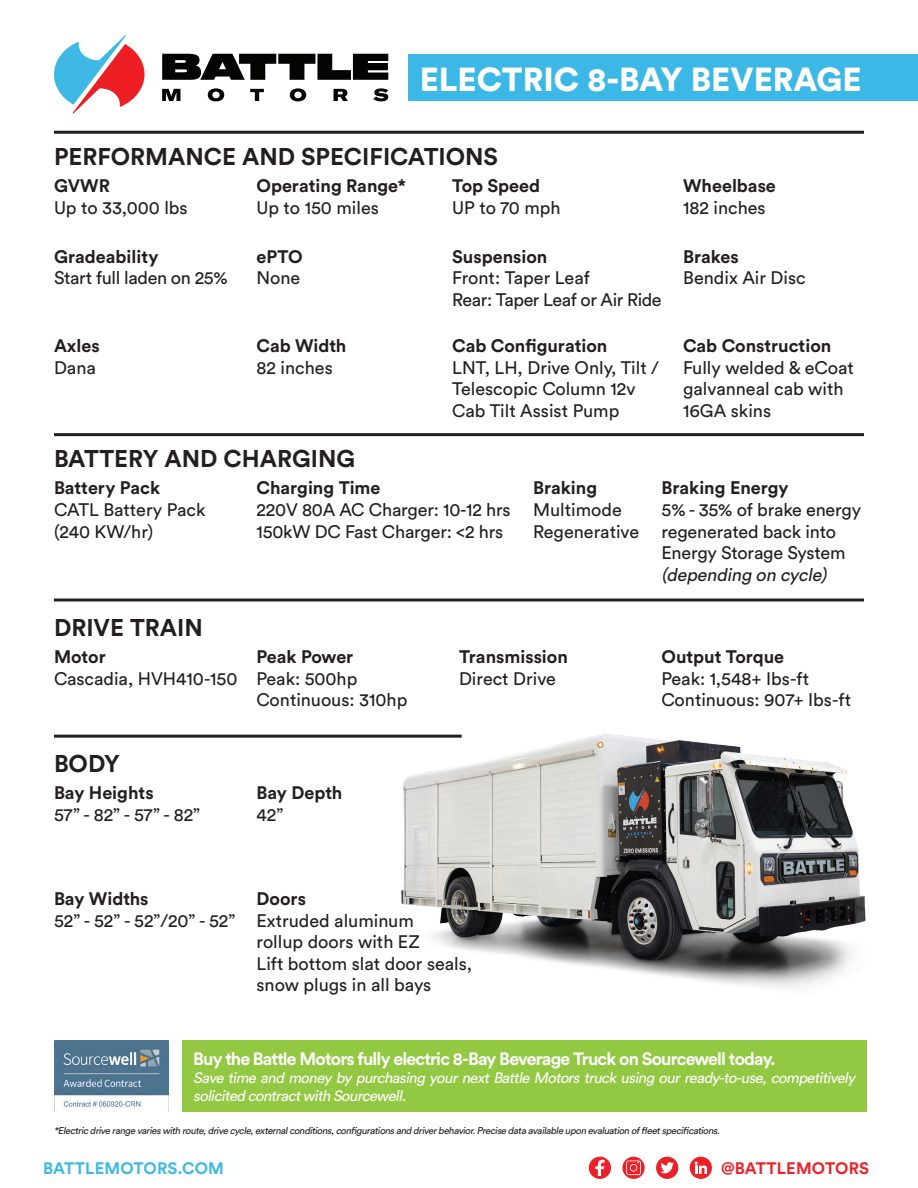
<style>
.page{position:relative;width:918px;height:1188px;background:#fff}
.page>*{position:absolute;margin:0;border:0;box-sizing:border-box;transform-origin:0 0}
.t1{font:900 33px "Circular Std";color:#fff}
.t2{font:700 24px "Circular Std";color:#231f20}
.t3{font:18px/21.6px "Circular Std";color:#231f20}
.t4{font:700 18px "Circular Std";color:#231f20}
.t5{font:18px/21.6px "Circular Std";letter-spacing:-.025em;color:#231f20}
.t6{font:18px "Circular Std";letter-spacing:-.02em;color:#231f20}
.t7{font:italic 18px "Circular Std";color:#231f20}
.t8{font:700 17.7px "Circular Std";letter-spacing:-.045em;color:#fff}
.t9{font:700 16.5px "Circular Std";letter-spacing:.01em;color:#3eb8e4}
.t10{font:700 16.5px "Circular Std";letter-spacing:.01em;color:#ea2329}
.t11{font:italic 15px/18px "Circular Std";color:#fff}
.t12{font:italic 9.75px "Circular Std";color:#231f20}
</style>
<div class="page">
<svg style="left:622px;top:1157px;width:23px;height:22px"></svg>
<svg style="left:626px;top:1161px;width:15px;height:14px"></svg>
<div style="left:656px;top:1157px;width:22px;height:22px;background:#ec2127;border-radius:11px"></div>
<svg style="left:661px;top:1162px;width:13px;height:12px"></svg>
<div style="left:589px;top:1157px;width:22px;height:22px;background:#ec2127;border-radius:11px"></div>
<svg style="left:595px;top:1160px;width:10px;height:16px"></svg>
<div style="left:690px;top:1157px;width:22px;height:22px;background:#ec2127;border-radius:11px"></div>
<svg style="left:695px;top:1162px;width:12px;height:12px"></svg>
<div style="left:409px;top:54px;width:509px;height:47px;background:#3bb8e6"></div>
<svg style="left:162px;top:89px;width:18px;height:12px"></svg>
<svg style="left:208px;top:88px;width:16px;height:13px"></svg>
<svg style="left:250px;top:89px;width:14px;height:12px"></svg>
<svg style="left:290px;top:88px;width:16px;height:13px"></svg>
<svg style="left:334px;top:89px;width:14px;height:12px"></svg>
<svg style="left:373px;top:88px;width:15px;height:13px"></svg>
<svg style="left:162px;top:54px;width:226px;height:26px"></svg>
<svg style="left:54px;top:35px;width:91px;height:79px"></svg>
<hr style="left:54px;top:131px;width:810px;height:3px;background:#231f20">
<hr style="left:54px;top:433px;width:810px;height:3px;background:#231f20">
<img style="left:383px;top:733px;width:483px;height:256px">
<svg style="left:54px;top:598px;width:810px;height:4px;background:#595657"></svg>
<div style="left:182px;top:1040px;width:685px;height:72px;background:#92c842"></div>
<hr style="left:54px;top:735px;width:408px;height:3px;background:#231f20">
<img style="left:54px;top:1040px;width:115px;height:72px">
<h1 class="t1" style="left:420px;top:57px;width:444px">ELECTRIC 8-BAY BEVERAGE</h1>
<h2 class="t2" style="left:54px;top:141px;width:446px">PERFORMANCE AND SPECIFICATIONS</h2>
<p class="t4" style="left:54px;top:174px;width:58px">GVWR</p>
<p class="t3" style="left:54px;top:196px;width:135px">Up to 33,000 lbs</p>
<p class="t4" style="left:256px;top:174px;width:151px">Operating Range*</p>
<p class="t3" style="left:256px;top:196px;width:124px">Up to 150 miles</p>
<p class="t4" style="left:452px;top:174px;width:89px">Top Speed</p>
<p class="t3" style="left:452px;top:196px;width:110px">UP to 70 mph</p>
<p class="t4" style="left:683px;top:174px;width:94px">Wheelbase</p>
<p class="t3" style="left:683px;top:196px;width:84px">182 inches</p>
<p class="t4" style="left:54px;top:245px;width:106px">Gradeability</p>
<p class="t6" style="left:54px;top:267px;width:176px">Start full laden on 25%</p>
<p class="t4" style="left:256px;top:245px;width:48px">ePTO</p>
<p class="t3" style="left:256px;top:267px;width:45px">None</p>
<p class="t4" style="left:452px;top:245px;width:97px">Suspension</p>
<p class="t5" style="left:452px;top:267px;width:211px">Front: Taper Leaf<br>Rear: Taper Leaf or Air Ride</p>
<p class="t4" style="left:683px;top:245px;width:57px">Brakes</p>
<p class="t3" style="left:683px;top:267px;width:124px">Bendix Air Disc</p>
<p class="t4" style="left:54px;top:334px;width:47px">Axles</p>
<p class="t3" style="left:54px;top:356px;width:43px">Dana</p>
<p class="t4" style="left:256px;top:334px;width:91px">Cab Width</p>
<p class="t3" style="left:256px;top:356px;width:78px">82 inches</p>
<p class="t4" style="left:452px;top:334px;width:157px">Cab Configuration</p>
<p class="t3" style="left:452px;top:356px;width:208px">LNT, LH, Drive Only, Tilt /<br>Telescopic Column 12v<br>Cab Tilt Assist Pump</p>
<p class="t4" style="left:683px;top:334px;width:150px">Cab Construction</p>
<p class="t3" style="left:683px;top:356px;width:172px">Fully welded &amp; eCoat galvanneal cab with<br>16GA skins</p>
<h2 class="t2" style="left:54px;top:443px;width:303px">BATTERY AND CHARGING</h2>
<p class="t4" style="left:54px;top:476px;width:108px">Battery Pack</p>
<p class="t3" style="left:54px;top:499px;width:153px">CATL Battery Pack (240 KW/hr)</p>
<p class="t4" style="left:256px;top:476px;width:126px">Charging Time</p>
<p class="t3" style="left:256px;top:499px;width:256px">220V 80A AC Charger: 10-12 hrs<br>150kW DC Fast Charger: &lt;2 hrs</p>
<p class="t4" style="left:533px;top:476px;width:66px">Braking</p>
<p class="t3" style="left:533px;top:499px;width:108px">Multimode<br>Regenerative</p>
<h2 class="t2" style="left:54px;top:612px;width:150px">DRIVE TRAIN</h2>
<p class="t4" style="left:54px;top:645px;width:53px">Motor</p>
<p class="t3" style="left:54px;top:668px;width:185px">Cascadia, HVH410-150</p>
<h2 class="t2" style="left:54px;top:748px;width:67px">BODY</h2>
<p class="t4" style="left:54px;top:781px;width:101px">Bay Heights</p>
<p class="t3" style="left:54px;top:804px;width:148px">57” - 82” - 57” - 82”</p>
<p class="t4" style="left:256px;top:645px;width:98px">Peak Power</p>
<p class="t3" style="left:256px;top:668px;width:152px">Peak: 500hp<br>Continuous: 310hp</p>
<p class="t4" style="left:256px;top:781px;width:87px">Bay Depth</p>
<p class="t3" style="left:256px;top:804px;width:28px">42”</p>
<p class="t4" style="left:459px;top:645px;width:110px">Transmission</p>
<p class="t3" style="left:459px;top:668px;width:98px">Direct Drive</p>
<p class="t4" style="left:662px;top:476px;width:129px">Braking Energy</p>
<p class="t3" style="left:662px;top:499px;width:201px">5% - 35% of brake energy regenerated back into<br>Energy Storage System</p>
<p class="t7" style="left:662px;top:564px;width:171px">(depending on cycle)</p>
<p class="t4" style="left:662px;top:645px;width:124px">Output Torque</p>
<p class="t3" style="left:662px;top:668px;width:191px">Peak: 1,548+ Ibs-ft<br>Continuous: 907+ Ibs-ft</p>
<p class="t4" style="left:54px;top:887px;width:96px">Bay Widths</p>
<p class="t3" style="left:54px;top:909px;width:183px">52” - 52” - 52”/20” - 52”</p>
<p class="t4" style="left:256px;top:887px;width:51px">Doors</p>
<p class="t3" style="left:256px;top:909px;width:217px">Extruded aluminum<br>rollup doors with EZ<br>Lift bottom slat door seals, snow plugs in all bays</p>
<p class="t8" style="left:193px;top:1047px;width:584px">Buy the Battle Motors fully electric 8-Bay Beverage Truck on Sourcewell today.</p>
<p class="t11" style="left:193px;top:1069px;width:667px">Save time and money by purchasing your next Battle Motors truck using our ready-to-use, competitively solicited contractwith Sourcewell.</p>
<p class="t12" style="left:54px;top:1124px;width:670px">*Electric drive range varieswith route,drive cycle,externalconditions,configurationsand driverbehavior.Precise data available upon evaluation offleetspecifications.</p>
<p class="t9" style="left:43px;top:1158px;width:182px">BATTLEMOTORS.COM</p>
<p class="t10" style="left:721px;top:1158px;width:149px">@BATTLEMOTORS</p>
</div>
